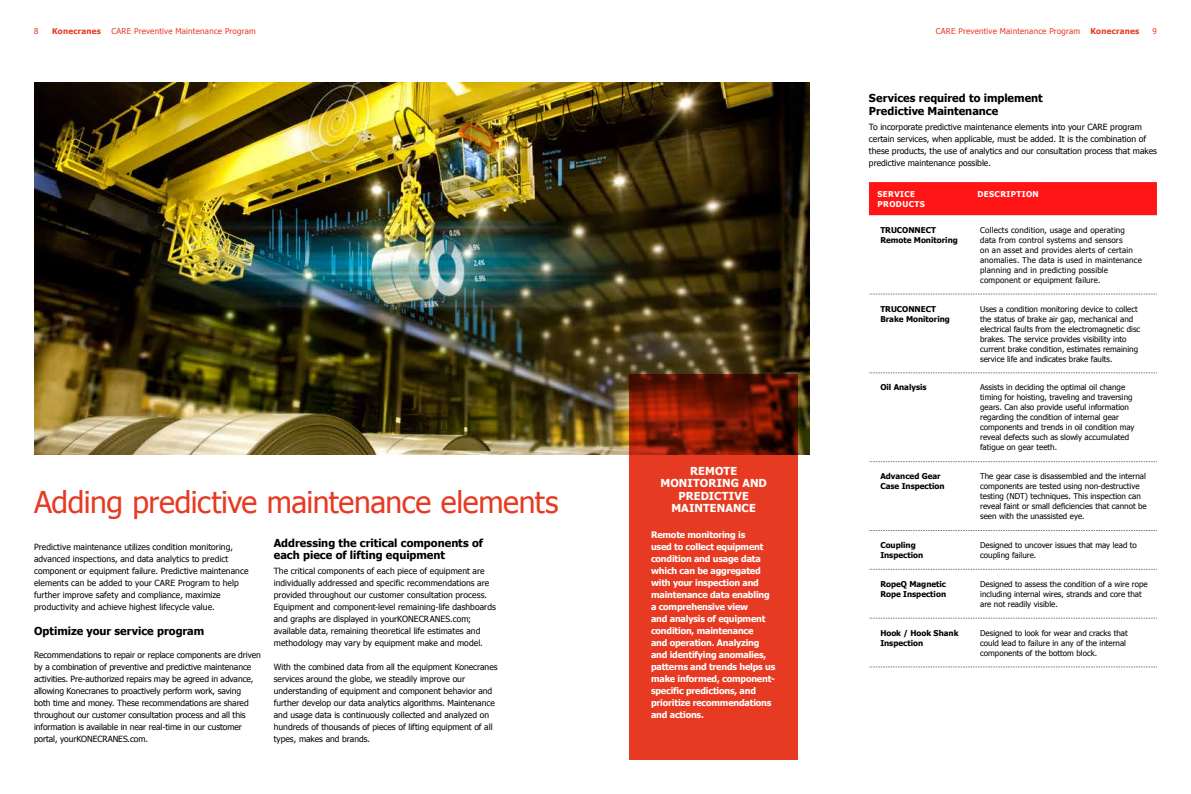
<style>
.page{position:relative;width:1191px;height:794px;background:#fff}
.page>*{position:absolute;margin:0;border:0;box-sizing:border-box;transform-origin:0 0}
.t1{font:30px "Tahoma";letter-spacing:-.015em;color:#e73a22}
.t2{font:700 11px/12.5px "Tahoma";color:#000}
.t3{font:700 11px/12.5px "Tahoma";letter-spacing:.01em;color:#fff;text-align:center}
.t4{font:700 9px/12px "Tahoma";letter-spacing:-.02em;color:#fff}
.t5{font:8.5px/12px "Tahoma";color:#000}
.t6{font:8px/10px "Tahoma";color:#000}
.t7{font:8px/10px "Tahoma";letter-spacing:.02em;color:#000}
.t8{font:700 8px/10px "Tahoma";color:#000}
.t9{font:8px "Tahoma";letter-spacing:.025em;color:#e73a22}
.t10{font:700 8px/10px "Tahoma";letter-spacing:.05em;color:#fff}
.t11{font:700 8px "Tahoma";letter-spacing:.025em;color:#e73a22}
</style>
<div class="page">
<img style="left:34px;top:82px;width:775px;height:372px">
<svg style="left:629px;top:375px;width:168px;height:385px;background:#ce321b"></svg>
<div style="left:869px;top:182px;width:288px;height:33px;background:#ff1516"></div>
<svg style="left:869px;top:294px;width:288px;height:1px"></svg>
<svg style="left:869px;top:372px;width:288px;height:1px"></svg>
<svg style="left:869px;top:461px;width:288px;height:1px"></svg>
<svg style="left:869px;top:530px;width:288px;height:1px"></svg>
<svg style="left:869px;top:569px;width:288px;height:1px"></svg>
<svg style="left:869px;top:618px;width:288px;height:1px"></svg>
<svg style="left:869px;top:666px;width:288px;height:1px"></svg>
<p class="t9" style="left:34px;top:26px;width:6px">8</p>
<p class="t11" style="left:52px;top:25px;width:50px">Konecranes</p>
<p class="t9" style="left:112px;top:26px;width:146px">CARE Preventive Maintenance Program</p>
<p class="t9" style="left:936px;top:26px;width:146px">CARE Preventive Maintenance Program</p>
<p class="t11" style="left:1090px;top:25px;width:50px">Konecranes</p>
<p class="t9" style="left:1152px;top:26px;width:6px">9</p>
<h1 class="t1" style="left:34px;top:482px;width:526px">Adding predictive maintenance elements</h1>
<p class="t5" style="left:34px;top:541px;width:216px">Predictive maintenance utilizes condition monitoring, advanced inspections, and data analytics to predict component or equipment failure. Predictive maintenance elements can be added to your CARE Program to help further improve safety and compliance, maximize productivity and achieve highest lifecycle value.</p>
<p class="t2" style="left:34px;top:624px;width:172px">Optimize your service program</p>
<p class="t5" style="left:34px;top:649px;width:228px">Recommendations to repair or replace components are driven by a combination of preventive and predictive maintenance activities. Pre-authorized repairs may be agreed in advance, allowing Konecranes to proactively perform work, saving<br>both time and money. These recommendations are shared throughout our customer consultation process and all this information is available in near real-time in our customer portal, yourKONECRANES.com.</p>
<p class="t2" style="left:274px;top:536px;width:211px">Addressing the critical components of each piece of lifting equipment</p>
<p class="t5" style="left:274px;top:565px;width:224px">The critical components of each piece of equipment are individually addressed and specific recommendations are provided throughout our customer consultation process.<br>Equipment and component-level remaining-life dashboards and graphs are displayed in yourKONECRANES.com; available data, remaining theoretical life estimates and methodology may vary by equipment make and model.</p>
<p class="t5" style="left:274px;top:661px;width:225px">With the combined data from all the equipment Konecranes services around the globe, we steadily improve our understanding of equipment and component behavior and further develop our data analytics algorithms. Maintenance and usage data is continuously collected and analyzed on hundreds of thousands of pieces of lifting equipment of all types, makes and brands.</p>
<p class="t3" style="left:660px;top:464px;width:108px">REMOTE<br>MONITORING AND<br>PREDICTIVE<br>MAINTENANCE</p>
<p class="t4" style="left:651px;top:528px;width:126px">Remote monitoring is<br>used to collect equipment condition and usage data which can be aggregated with your inspection and maintenance data enabling a comprehensive view<br>and analysis of equipment condition, maintenance<br>and operation. Analyzing and identifying anomalies, patterns and trends helps us make informed, component&shy;specific predictions, and prioritize recommendations and actions.</p>
<p class="t2" style="left:869px;top:92px;width:175px">Services required to implement<br>Predictive Maintenance</p>
<p class="t5" style="left:869px;top:121px;width:289px">To incorporate predictive maintenance elements into your CARE program certain services, when applicable, must be added. It is the combination of these products, the use of analytics and our consultation process that makes predictive maintenance possible.</p>
<p class="t10" style="left:877px;top:188px;width:49px">SERVICE<br>PRODUCTS</p>
<p class="t10" style="left:977px;top:188px;width:63px">DESCRIPTION</p>
<p class="t8" style="left:880px;top:224px;width:79px">TRUCONNECT<br>Remote Monitoring</p>
<p class="t7" style="left:980px;top:224px;width:163px">Collects condition, usage and operating data from control systems and sensors<br>on an asset and provides alerts of certain anomalies. The data is used in maintenance planning and in predicting possible component or equipment failure.</p>
<p class="t8" style="left:880px;top:303px;width:71px">TRUCONNECT<br>Brake Monitoring</p>
<p class="t6" style="left:980px;top:303px;width:162px">Uses a condition monitoring device to collect the status of brake air gap, mechanical and electrical faults from the electromagnetic disc brakes. The service provides visibility into current brake condition, estimates remaining service life and indicates brake faults.</p>
<p class="t8" style="left:880px;top:382px;width:48px">Oil Analysis</p>
<p class="t6" style="left:980px;top:382px;width:156px">Assists in deciding the optimal oil change timing for hoisting, traveling and traversing gears. Can also provide useful information regarding the condition of internal gear components and trends in oil condition may reveal defects such as slowly accumulated fatigue on gear teeth.</p>
<p class="t8" style="left:880px;top:471px;width:66px">Advanced Gear<br>Case Inspection</p>
<p class="t6" style="left:980px;top:471px;width:168px">The gear case is disassembled and the internal components are tested using non-destructive testing (NDT) techniques. This inspection can reveal faint or small deficiencies that cannot be seen with the unassisted eye.</p>
<p class="t8" style="left:880px;top:539px;width:44px">Coupling<br>Inspection</p>
<p class="t6" style="left:980px;top:539px;width:158px">Designed to uncover issues that may lead to coupling failure.</p>
<p class="t8" style="left:880px;top:578px;width:67px">RopeQ Magnetic<br>Rope Inspection</p>
<p class="t6" style="left:980px;top:578px;width:169px">Designed to assess the condition of a wire rope including internal wires, strands and core that are not readily visible.</p>
<p class="t8" style="left:880px;top:627px;width:80px">Hook / Hook Shank<br>Inspection</p>
<p class="t6" style="left:980px;top:627px;width:149px">Designed to look for wear and cracks that could lead to failure in any of the internal components of the bottom block.</p>
</div>
